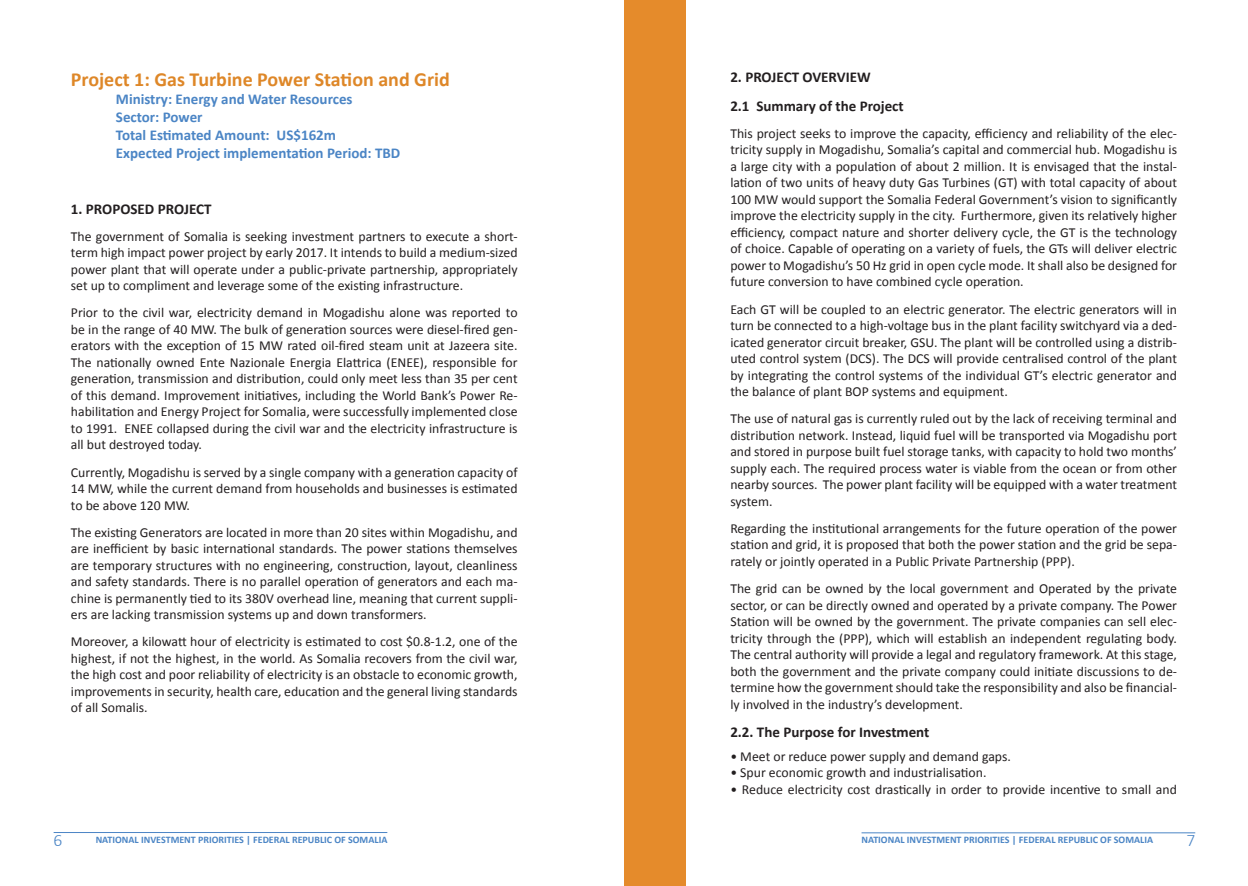
<style>
.page{position:relative;width:1248px;height:886px;background:#fff}
.page>*{position:absolute;margin:0;border:0;box-sizing:border-box;transform-origin:0 0}
.t1{font:700 20px "Calibri";color:#de8728}
.t2{font:300 17.5px "Calibri";color:#4b85c5}
.t3{font:700 15px "Calibri";color:#4b85c5}
.t4{font:700 15px "Calibri";color:#231f20}
.t5{font:13.75px/16.5px "Calibri";color:#231f20;text-align:justify}
.t6{font:700 10px "Calibri";color:#4b85c5}
</style>
<div class="page">
<hr style="left:861px;top:832px;width:334px;height:1px;background:#4b85c5">
<hr style="left:54px;top:832px;width:333px;height:1px;background:#4b85c5">
<div style="left:624px;top:0;width:62px;height:886px;background:#e58b2b"></div>
<p class="t1" style="left:71px;top:65px;width:380px">Project 1: Gas Turbine Power Station and Grid</p>
<p class="t3" style="left:116px;top:88px;width:238px">Ministry: Energy and Water Resources</p>
<p class="t3" style="left:116px;top:106px;width:88px">Sector: Power</p>
<p class="t3" style="left:116px;top:124px;width:222px">Total Estimated Amount: US$162m</p>
<p class="t3" style="left:116px;top:142px;width:286px">Expected Project implementation Period: TBD</p>
<p class="t4" style="left:71px;top:198px;width:142px">1. PROPOSED PROJECT</p>
<p class="t5" style="left:71px;top:228px;width:448px">The government of Somalia is seeking investment partners to execute a short&shy;term high impact power project by early 2017. It intends to build a medium-sized power plant that will operate under a public-private partnership, appropriately set up to compliment and leverage some of the existing infrastructure.</p>
<p class="t5" style="left:71px;top:304px;width:448px">Prior to the civil war, electricity demand in Mogadishu alone was reported to be in the range of 40 MW. The bulk of generation sources were diesel-fired gen&shy;erators with the exception of 15 MW rated oil-fired steam unit at Jazeera site.<br>The nationally owned Ente Nazionale Energia Elattrica (ENEE), responsible for generation, transmission and distribution, could only meet less than 35 per cent of this demand. Improvement initiatives, including the World Bank’s Power Re&shy;habilitation and Energy Project for Somalia, were successfully implemented close to 1991. ENEE collapsed during the civil war and the electricity infrastructure is all but destroyed today.</p>
<p class="t5" style="left:71px;top:463px;width:448px">Currently, Mogadishu is served by a single company with a generation capacity of 14 MW, while the current demand from households and businesses is estimated to be above 120 MW.</p>
<p class="t5" style="left:71px;top:523px;width:448px">The existing Generators are located in more than 20 sites within Mogadishu, and are inefficient by basic international standards. The power stations themselves are temporary structures with no engineering, construction, layout, cleanliness and safety standards. There is no parallel operation of generators and each ma&shy;chine is permanently tied to its 380V overhead line, meaning that current suppli&shy;ers are lacking transmission systems up and down transformers.</p>
<p class="t5" style="left:71px;top:633px;width:448px">Moreover, a kilowatt hour of electricity is estimated to cost $0.8-1.2, one of the highest, if not the highest, in the world. As Somalia recovers from the civil war, the high cost and poor reliability of electricity is an obstacle to economic growth, improvements in security, health care, education and the general living standards of all Somalis.</p>
<p class="t4" style="left:730px;top:67px;width:142px">2. PROJECT OVERVIEW</p>
<p class="t4" style="left:730px;top:95px;width:175px">2.1 Summary of the Project</p>
<p class="t5" style="left:730px;top:125px;width:448px">This project seeks to improve the capacity, efficiency and reliability of the elec&shy;tricity supply in Mogadishu, Somalia’s capital and commercial hub. Mogadishu is a large city with a population of about 2 million. It is envisaged that the instal&shy;lation of two units of heavy duty Gas Turbines (GT) with total capacity of about 100 MW would support the Somalia Federal Government’s vision to significantly improve the electricity supply in the city. Furthermore, given its relatively higher efficiency, compact nature and shorter delivery cycle, the GT is the technology of choice. Capable of operating on a variety of fuels, the GTs will deliver electric power to Mogadishu’s 50 Hz grid in open cycle mode. It shall also be designed for future conversion to have combined cycle operation.</p>
<p class="t5" style="left:730px;top:300px;width:448px">Each GT will be coupled to an electric generator. The electric generators will in turn be connected to a high-voltage bus in the plant facility switchyard via a ded&shy;icated generator circuit breaker, GSU. The plant will be controlled using a distrib&shy;uted control system (DCS). The DCS will provide centralised control of the plant by integrating the control systems of the individual GT’s electric generator and the balance of plant BOP systems and equipment.</p>
<p class="t5" style="left:730px;top:410px;width:448px">The use of natural gas is currently ruled out by the lack of receiving terminal and distribution network. Instead, liquid fuel will be transported via Mogadishu port and stored in purpose built fuel storage tanks, with capacity to hold two months’ supply each. The required process water is viable from the ocean or from other nearby sources. The power plant facility will be equipped with a water treatment system.</p>
<p class="t5" style="left:730px;top:520px;width:448px">Regarding the institutional arrangements for the future operation of the power station and grid, it is proposed that both the power station and the grid be sepa&shy;rately or jointly operated in a Public Private Partnership (PPP).</p>
<p class="t5" style="left:730px;top:580px;width:448px">The grid can be owned by the local government and Operated by the private sector, or can be directly owned and operated by a private company. The Power Station will be owned by the government. The private companies can sell elec&shy;tricity through the (PPP), which will establish an independent regulating body.<br>The central authority will provide a legal and regulatory framework. At this stage, both the government and the private company could initiate discussions to de&shy;termine how the government should take the responsibility and also be financial&shy;ly involved in the industry’s development.</p>
<p class="t4" style="left:730px;top:721px;width:200px">2.2. The Purpose for Investment</p>
<p class="t5" style="left:730px;top:747px;width:282px">• Meet or reduce power supply and demand gaps.</p>
<p class="t5" style="left:730px;top:764px;width:258px">• Spur economic growth and industrialisation.</p>
<p class="t5" style="left:730px;top:780px;width:448px">• Reduce electricity cost drastically in order to provide incentive to small and</p>
<p class="t2" style="left:54px;top:829px;width:10px">6</p>
<p class="t6" style="left:96px;top:832px;width:293px">NATIONAL INVESTMENT PRIORITIES | FEDERAL REPUBLIC OF SOMALIA</p>
<p class="t6" style="left:861px;top:832px;width:293px">NATIONAL INVESTMENT PRIORITIES | FEDERAL REPUBLIC OF SOMALIA</p>
<p class="t2" style="left:1186px;top:829px;width:10px">7</p>
</div>
